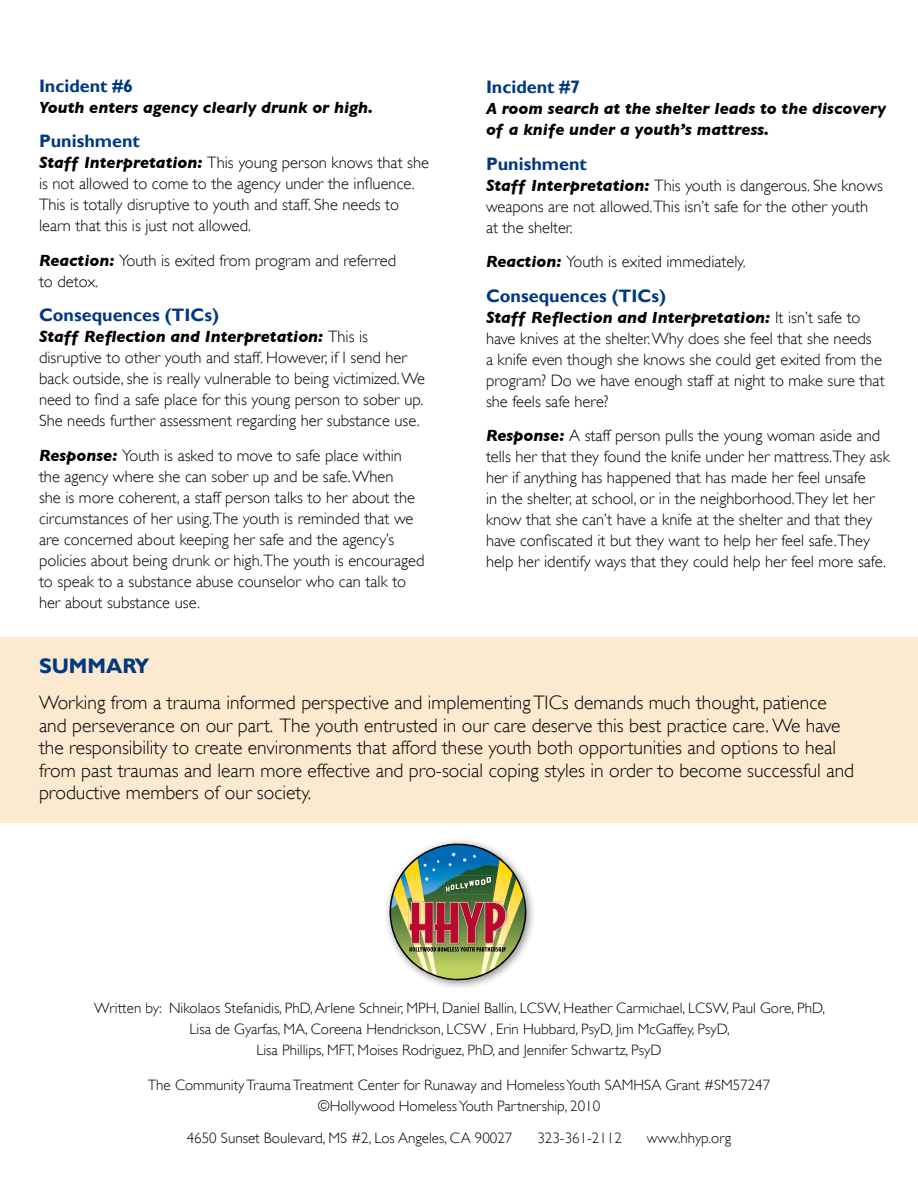
<style>
.page{position:relative;width:918px;height:1188px;background:#fff}
.page>*{position:absolute;margin:0;border:0;box-sizing:border-box;transform-origin:0 0}
.t1{font:700 21px "Gill Sans";color:#003882}
.t2{font:300 19.5px/22.5px "Gill Sans";color:#000}
.t3{font:700 18px "Gill Sans";color:#003882}
.t4{font:300 16.5px/21px "Gill Sans";color:#000}
.t5{font:italic 700 16.5px/21px "Gill Sans";color:#000}
.t6{font:300 15px/21px "Gill Sans";color:#000;text-align:center}
.s1{font-weight:700;font-style:italic}
</style>
<div class="page">
<div style="left:0;top:637px;width:918px;height:185px;background:#fbe9d0"></div>
<div style="left:383px;top:837px;width:153px;height:153px;background:#000;opacity:.45"></div>
<img style="left:390px;top:844px;width:136px;height:136px">
<p class="t3" style="left:39px;top:75px;width:96px">Incident #6</p>
<p class="t5" style="left:39px;top:96px;width:336px">Youth enters agency clearly drunk or high.</p>
<p class="t3" style="left:39px;top:130px;width:102px">Punishment</p>
<p class="t4" style="left:39px;top:152px;width:392px"><span class="s1">Staff Interpretation:</span> This young person knows that she is not allowed to come to the agency under the influence.<br>This is totally disruptive to youth and staff. She needs to learn that this is just not allowed.</p>
<p class="t4" style="left:39px;top:250px;width:359px"><span class="s1">Reaction:</span> Youth is exited from program and referred to detox.</p>
<p class="t3" style="left:39px;top:304px;width:182px">Consequences (TICs)</p>
<p class="t4" style="left:39px;top:326px;width:388px"><span class="s1">Staff Reflection and Interpretation:</span> This is disruptive to other youth and staff. However, if I send her back outside, she is really vulnerable to being victimized. We need to find a safe place for this young person to sober up.<br>She needs further assessment regarding her substance use.</p>
<p class="t4" style="left:39px;top:445px;width:387px"><span class="s1">Response:</span> Youth is asked to move to safe place within the agency where she can sober up and be safe. When<br>she is more coherent, a staff person talks to her about the circumstances of her using.The youth is reminded that we are concerned about keeping her safe and the agency’s policies about being drunk or high.The youth is encouraged to speak to a substance abuse counselor who can talk to her about substance use.</p>
<p class="t3" style="left:486px;top:76px;width:96px">Incident #7</p>
<p class="t5" style="left:486px;top:98px;width:401px">A room search at the shelter leads to the discovery of a knife under a youth’s mattress.</p>
<p class="t3" style="left:486px;top:153px;width:102px">Punishment</p>
<p class="t4" style="left:486px;top:174px;width:398px"><span class="s1">Staff Interpretation:</span> This youth is dangerous. She knows weapons are not allowed.This isn’t safe for the other youth at the shelter.</p>
<p class="t4" style="left:486px;top:251px;width:261px"><span class="s1">Reaction:</span> Youth is exited immediately.</p>
<p class="t3" style="left:486px;top:285px;width:182px">Consequences (TICs)</p>
<p class="t4" style="left:486px;top:306px;width:400px"><span class="s1">Staff Reflection and Interpretation:</span> It isn’t safe to have knives at the shelter. Why does she feel that she needs<br>a knife even though she knows she could get exited from the program? Do we have enough staff at night to make sure that she feels safe here?</p>
<p class="t4" style="left:486px;top:425px;width:405px"><span class="s1">Response:</span> A staff person pulls the young woman aside and tells her that they found the knife under her mattress.They ask her if anything has happened that has made her feel unsafe<br>in the shelter, at school, or in the neighborhood.They let her know that she can’t have a knife at the shelter and that they have confiscated it but they want to help her feel safe.They help her identify ways that they could help her feel more safe.</p>
<p class="t1" style="left:39px;top:654px;width:112px">Summary</p>
<p class="t2" style="left:39px;top:692px;width:817px">Working from a trauma informed perspective and implementing TICs demands much thought, patience and perseverance on our part. The youth entrusted in our care deserve this best practice care. We have the responsibility to create environments that afford these youth both opportunities and options to heal from past traumas and learn more effective and pro-social coping styles in order to become successful and productive members of our society.</p>
<p class="t6" style="left:94px;top:997px;width:733px">Written by: Nikolaos Stefanidis, PhD, Arlene Schneir, MPH, Daniel Ballin, LCSW, Heather Carmichael, LCSW, Paul Gore, PhD,<br>Lisa de Gyarfas, MA, Coreena Hendrickson, LCSW , Erin Hubbard, PsyD, Jim McGaffey, PsyD,<br>Lisa Phillips, MFT, Moises Rodriguez, PhD, and Jennifer Schwartz, PsyD</p>
<p class="t6" style="left:148px;top:1074px;width:624px">The Community Trauma Treatment Center for Runaway and Homeless Youth SAMHSA Grant #SM57247 ©Hollywood Homeless Youth Partnership, 2010</p>
<p class="t6" style="left:187px;top:1127px;width:327px">4650 Sunset Boulevard, MS #2, Los Angeles, CA 90027</p>
<p class="t6" style="left:537px;top:1127px;width:86px">323-361-2112</p>
<p class="t6" style="left:647px;top:1127px;width:86px">www.hhyp.org</p>
</div>
